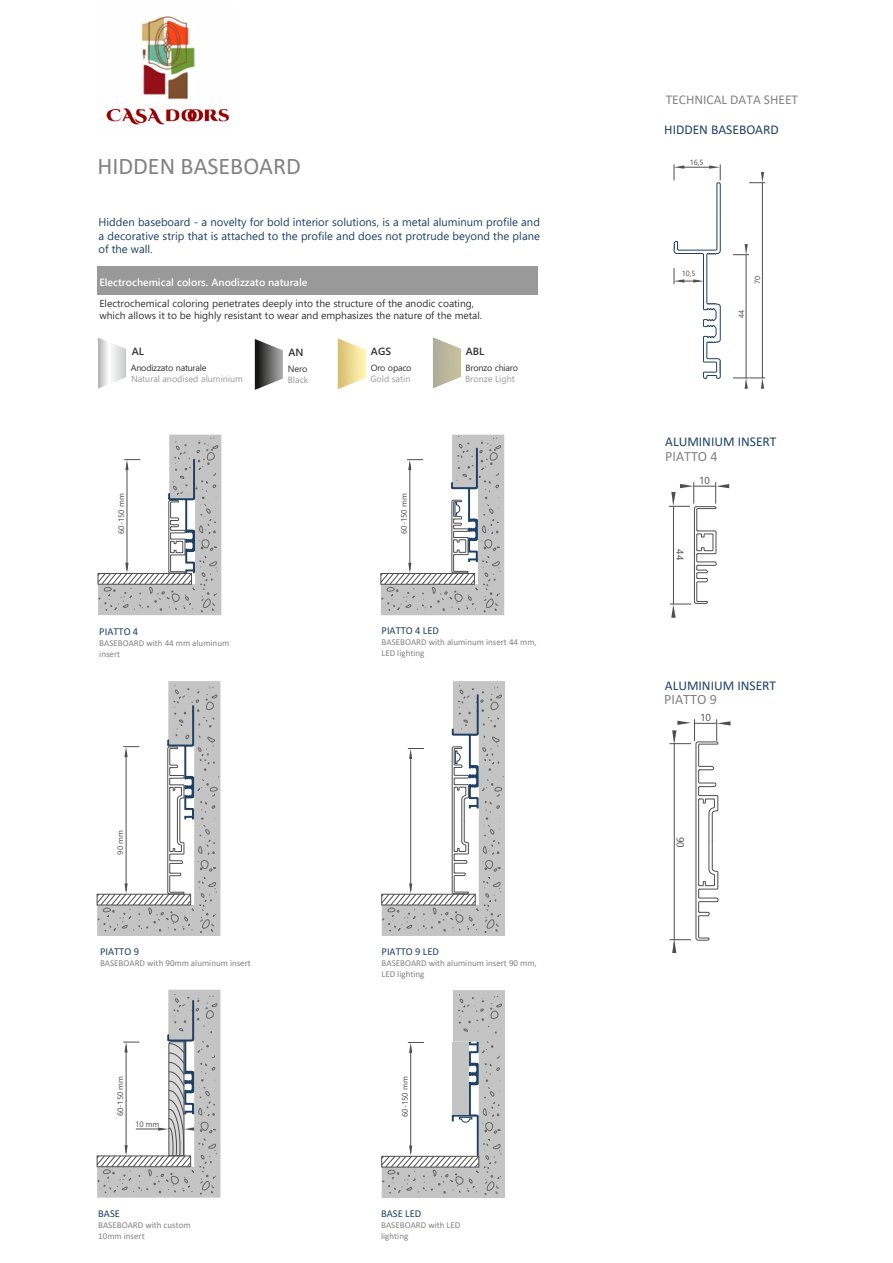
<style>
.page{position:relative;width:893px;height:1263px;background:#fff}
.page>*{position:absolute;margin:0;border:0;box-sizing:border-box;transform-origin:0 0}
.t1{font:24px "Calibri";color:#818281}
.t2{font:14.25px "Calibri";color:#818281}
.t3{font:14.1px "Calibri";color:#818281}
.t4{font:13.5px "Calibri";color:#1e4064}
.t5{font:13.5px "Calibri";color:#818281}
.t6{font:11.25px/13.5px "Yu Gothic UI";color:#1e4064;text-align:justify}
.t7{font:10.5px "Calibri";color:#1e4064}
.t8{font:600 10.5px "Yu Gothic UI";color:#fff}
.t9{font:700 10.5px "Yu Gothic UI";color:#323232}
.t10{font:10.2px/12.6px "Yu Gothic UI";color:#323232}
.t11{font:10.2px "Yu Gothic UI";color:#4e4e4d}
.t12{font:10.05px "Yu Gothic UI";color:#4e4e4d}
.t13{font:9px/10.8px "Calibri";color:#818281}
.t14{font:9px "Yu Gothic UI";color:#999}
.t15{font:9px "Yu Gothic UI";letter-spacing:-.03em;color:#323232}
.t16{font:7.95px "Yu Gothic UI";color:#4e4e4d}
.t17{font:7.5px "Yu Gothic UI";color:#4e4e4d}
</style>
<div class="page">
<div style="left:97px;top:267px;width:440px;height:28px;background:#999"></div>
<hr style="left:762px;top:183px;width:1px;height:195px;background:#4e4e4d">
<svg style="left:749px;top:172px;width:16px;height:11px"></svg>
<hr style="left:746px;top:255px;width:1px;height:123px;background:#4e4e4d">
<svg style="left:733px;top:378px;width:32px;height:11px"></svg>
<svg style="left:733px;top:244px;width:16px;height:11px"></svg>
<svg style="left:673px;top:164px;width:48px;height:215px"></svg>
<svg style="left:96px;top:990px;width:124px;height:208px"></svg>
<svg style="left:669px;top:719px;width:61px;height:234px"></svg>
<svg style="left:669px;top:482px;width:60px;height:136px"></svg>
<svg style="left:96px;top:681px;width:125px;height:255px"></svg>
<svg style="left:97px;top:434px;width:124px;height:182px"></svg>
<svg style="left:380px;top:434px;width:124px;height:182px"></svg>
<svg style="left:381px;top:681px;width:124px;height:255px"></svg>
<svg style="left:381px;top:990px;width:124px;height:208px"></svg>
<svg style="left:98px;top:338px;width:28px;height:51px"></svg>
<svg style="left:255px;top:339px;width:28px;height:51px"></svg>
<svg style="left:338px;top:338px;width:28px;height:51px"></svg>
<svg style="left:433px;top:337px;width:28px;height:51px"></svg>
<img style="left:106px;top:16px;width:124px;height:109px">
<h1 class="t1" style="left:97px;top:150px;width:205px">HIDDEN BASEBOARD</h1>
<p class="t6" style="left:99px;top:214px;width:443px">Hidden baseboard - a novelty for bold interior solutions, is a metal aluminum profile and a decorative strip that is attached to the profile and does not protrude beyond the plane of the wall.</p>
<p class="t8" style="left:99px;top:276px;width:209px">Electrochemical colors. Anodizzato naturale</p>
<p class="t10" style="left:99px;top:295px;width:384px">Electrochemical coloring penetrates deeply into the structure of the anodic coating, which allows it to be highly resistant to wear and emphasizes the nature of the metal.</p>
<p class="t9" style="left:132px;top:347px;width:14px">AL</p>
<p class="t9" style="left:288px;top:348px;width:17px">AN</p>
<p class="t15" style="left:131px;top:364px;width:77px">Anodizzato naturale</p>
<p class="t14" style="left:288px;top:377px;width:22px">Black</p>
<p class="t15" style="left:288px;top:365px;width:21px">Nero</p>
<p class="t14" style="left:131px;top:375px;width:113px">Natural anodised aluminium</p>
<p class="t9" style="left:371px;top:347px;width:22px">AGS</p>
<p class="t14" style="left:370px;top:376px;width:42px">Gold satin</p>
<p class="t15" style="left:371px;top:364px;width:42px">Oro opaco</p>
<p class="t9" style="left:466px;top:347px;width:20px">ABL</p>
<p class="t14" style="left:465px;top:376px;width:51px">Bronze Light</p>
<p class="t15" style="left:466px;top:364px;width:54px">Bronzo chiaro</p>
<p class="t16" style="left:118px;top:534px;width:42px;rotate:-90deg">60-150 mm</p>
<p class="t16" style="left:401px;top:534px;width:42px;rotate:-90deg">60-150 mm</p>
<p class="t7" style="left:99px;top:627px;width:41px">PIATTO 4</p>
<p class="t13" style="left:99px;top:638px;width:131px">BASEBOARD with 44 mm aluminum insert</p>
<p class="t7" style="left:382px;top:626px;width:59px">PIATTO 4 LED</p>
<p class="t13" style="left:382px;top:636px;width:157px">BASEBOARD with aluminum insert 44 mm,<br>LED lighting</p>
<p class="t16" style="left:117px;top:855px;width:26px;rotate:-90deg">90 mm</p>
<p class="t7" style="left:100px;top:947px;width:41px">PIATTO 9</p>
<p class="t13" style="left:100px;top:957px;width:152px">BASEBOARD with 90mm aluminum insert</p>
<p class="t16" style="left:117px;top:1116px;width:42px;rotate:-90deg">60-150 mm</p>
<p class="t16" style="left:135px;top:1121px;width:26px">10 mm</p>
<p class="t7" style="left:98px;top:1206px;width:23px">BASE</p>
<p class="t13" style="left:98px;top:1219px;width:94px">BASEBOARD with custom<br>10mm insert</p>
<p class="t7" style="left:382px;top:947px;width:59px">PIATTO 9 LED</p>
<p class="t13" style="left:382px;top:958px;width:157px">BASEBOARD with aluminum insert 90 mm,<br>LED lighting</p>
<p class="t16" style="left:402px;top:1117px;width:42px;rotate:-90deg">60-150 mm</p>
<p class="t7" style="left:381px;top:1206px;width:42px">BASE LED</p>
<p class="t13" style="left:381px;top:1219px;width:81px">BASEBOARD with LED lighting</p>
<h3 class="t5" style="left:666px;top:90px;width:134px">TECHNICAL DATA SHEET</h3>
<h3 class="t4" style="left:664px;top:120px;width:116px">HIDDEN BASEBOARD</h3>
<p class="t17" style="left:690px;top:159px;width:15px">16,5</p>
<p class="t17" style="left:682px;top:271px;width:15px">10,5</p>
<p class="t17" style="left:755px;top:284px;width:10px;rotate:-90deg">70</p>
<p class="t17" style="left:739px;top:318px;width:10px;rotate:-90deg">44</p>
<h3 class="t4" style="left:665px;top:432px;width:113px">ALUMINIUM INSERT</h3>
<h3 class="t3" style="left:665px;top:450px;width:54px">PIATTO 4</h3>
<p class="t12" style="left:699px;top:477px;width:12px">10</p>
<p class="t12" style="left:684px;top:549px;width:12px;rotate:90deg">44</p>
<h3 class="t4" style="left:665px;top:676px;width:113px">ALUMINIUM INSERT</h3>
<h2 class="t2" style="left:664px;top:693px;width:54px">PIATTO 9</h2>
<p class="t11" style="left:700px;top:714px;width:12px">10</p>
<p class="t11" style="left:684px;top:837px;width:12px;rotate:90deg">90</p>
</div>
